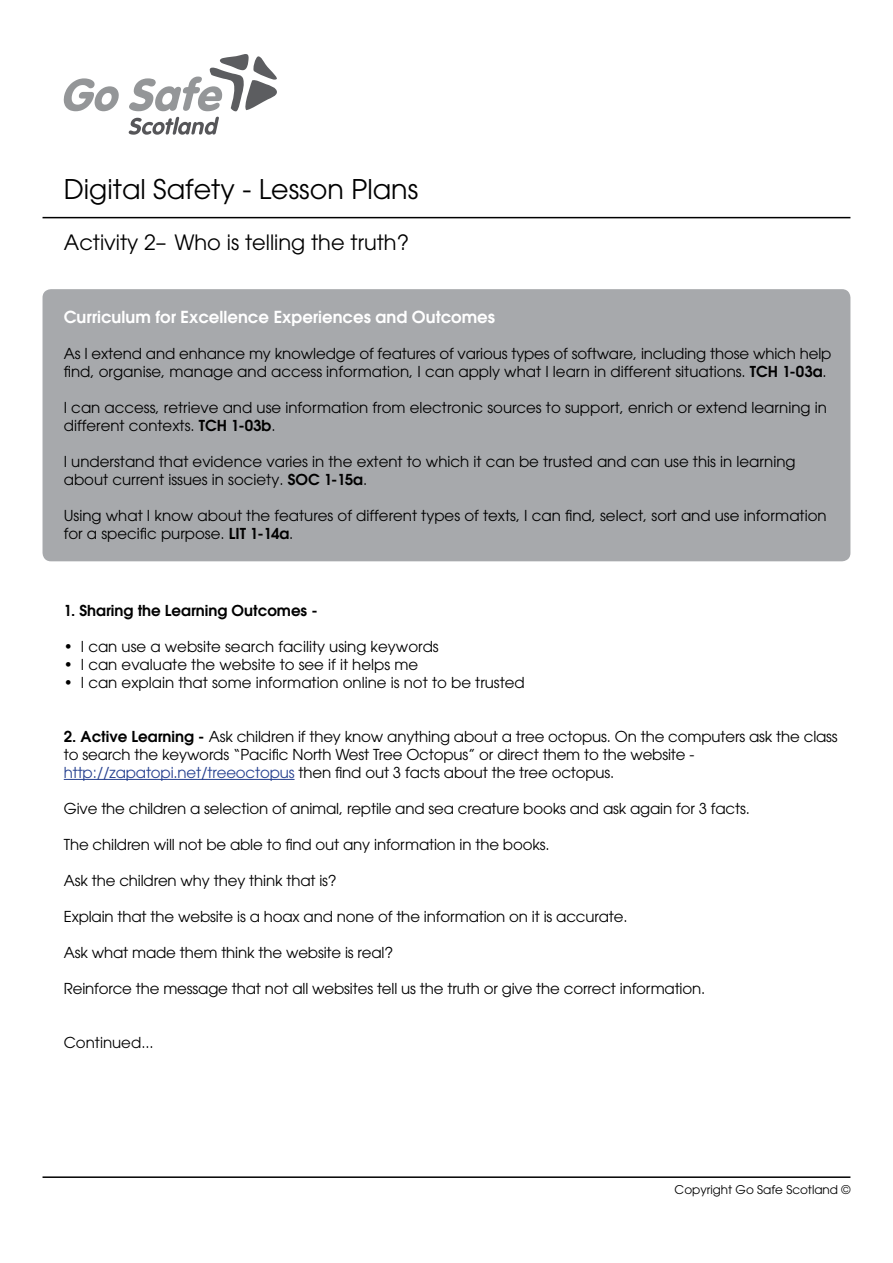
<style>
.page{position:relative;width:893px;height:1263px;background:#fff}
.page>*{position:absolute;margin:0;border:0;box-sizing:border-box;transform-origin:0 0}
.t1{font:27px "Avant Garde";color:#000}
.t2{font:21px "Avant Garde";color:#000}
.t3{font:600 16.5px "Avant Garde";color:#fff}
.t4{font:15px/18px "Avant Garde";letter-spacing:-.01em;color:#000}
.t5{font:600 15px "Avant Garde";color:#000}
.t6{font:12px "Avant Garde";color:#000}
.s1{font-weight:600}
.s2{color:#25408f}
</style>
<div class="page">
<hr style="left:43px;top:1176px;width:807px;height:2px;background:#000">
<hr style="left:64px;top:779px;width:231px;height:1px;background:#25408f">
<div style="left:43px;top:289px;width:807px;height:272px;background:#a7a9ac;border-radius:9px"></div>
<hr style="left:43px;top:217px;width:807px;height:1px;background:#000">
<svg style="left:64px;top:78px;width:55px;height:33px"></svg>
<svg style="left:129px;top:54px;width:148px;height:81px"></svg>
<h1 class="t1" style="left:64px;top:173px;width:356px">Digital Safety - Lesson Plans</h1>
<h2 class="t2" style="left:64px;top:230px;width:347px">Activity 2– Who is telling the truth?</h2>
<p class="t3" style="left:64px;top:306px;width:433px">Curriculum for Excellence Experiences and Outcomes</p>
<p class="t4" style="left:64px;top:344px;width:769px">As I extend and enhance my knowledge of features of various types of software, including those which help find, organise, manage and access information, I can apply what I learn in different situations. <span class="s1">TCH 1-03a</span>.</p>
<p class="t4" style="left:64px;top:398px;width:765px">I can access, retrieve and use information from electronic sources to support, enrich or extend learning in different contexts. <span class="s1">TCH 1-03b</span>.</p>
<p class="t4" style="left:64px;top:452px;width:733px">I understand that evidence varies in the extent to which it can be trusted and can use this in learning about current issues in society. <span class="s1">SOC 1-15a</span>.</p>
<p class="t4" style="left:64px;top:506px;width:764px">Using what I know about the features of different types of texts, I can find, select, sort and use information for a specific purpose. <span class="s1">LIT 1-14a</span>.</p>
<p class="t5" style="left:64px;top:601px;width:255px">1. Sharing the Learning Outcomes -</p>
<p class="t4" style="left:64px;top:637px;width:376px">• I can use a website search facility using keywords</p>
<p class="t4" style="left:64px;top:655px;width:356px">• I can evaluate the website to see if it helps me</p>
<p class="t4" style="left:64px;top:673px;width:463px">• I can explain that some information online is not to be trusted</p>
<p class="t4" style="left:64px;top:727px;width:775px"><span class="s1">2. Active Learning -</span> Ask children if they know anything about a tree octopus. On the computers ask the class to search the keywords “Pacific North West Tree Octopus” or direct them to the website - <span class="s2">http://zapatopi.net/treeoctopus</span> then find out 3 facts about the tree octopus.</p>
<p class="t4" style="left:64px;top:799px;width:688px">Give the children a selection of animal, reptile and sea creature books and ask again for 3 facts.</p>
<p class="t4" style="left:64px;top:835px;width:487px">The children will not be able to find out any information in the books.</p>
<p class="t4" style="left:64px;top:871px;width:275px">Ask the children why they think that is?</p>
<p class="t4" style="left:64px;top:907px;width:565px">Explain that the website is a hoax and none of the information on it is accurate.</p>
<p class="t4" style="left:64px;top:943px;width:331px">Ask what made them think the website is real?</p>
<p class="t4" style="left:64px;top:979px;width:643px">Reinforce the message that not all websites tell us the truth or give the correct information.</p>
<p class="t4" style="left:64px;top:1033px;width:92px">Continued...</p>
<p class="t6" style="left:675px;top:1182px;width:177px">Copyright Go Safe Scotland ©</p>
</div>
